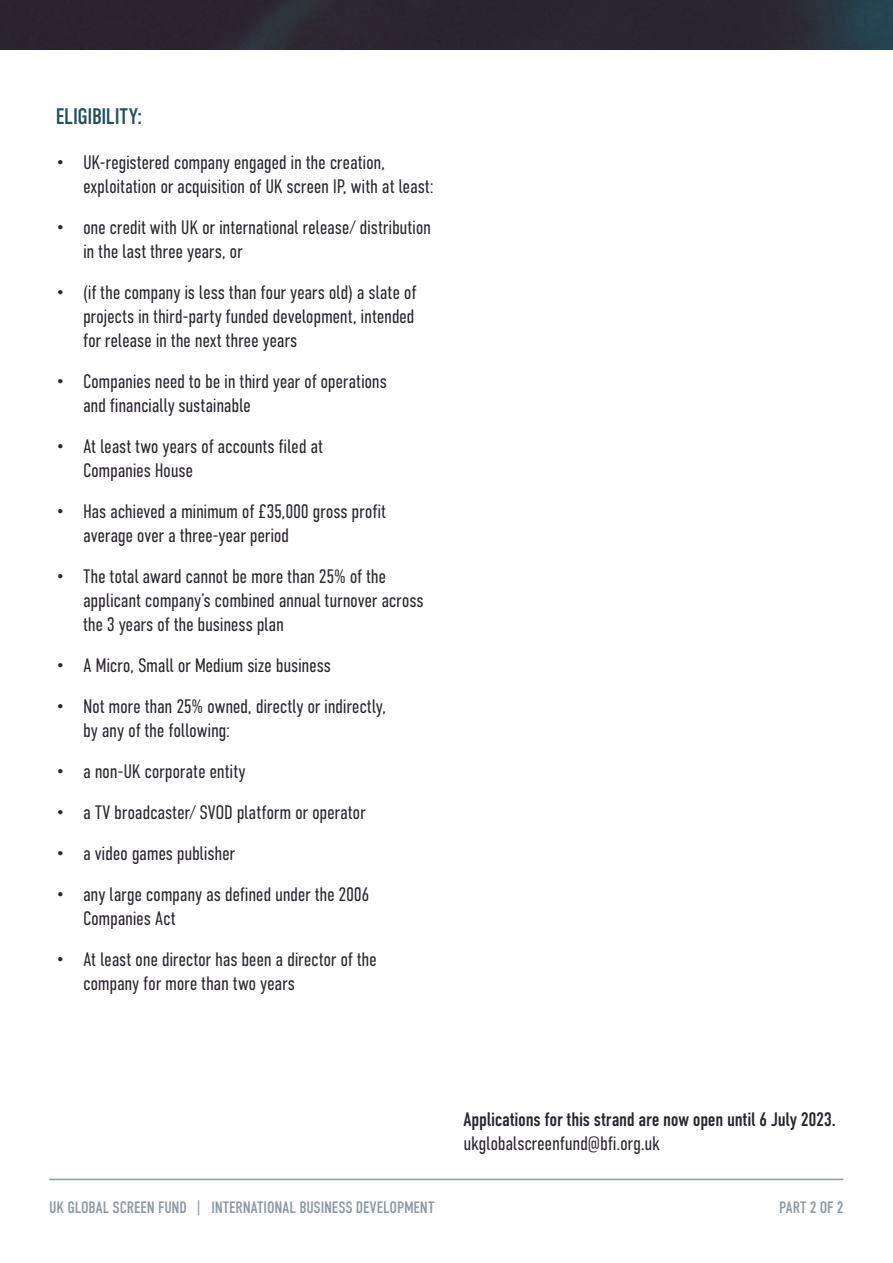
<style>
.page{position:relative;width:893px;height:1263px;background:#fff}
.page>*{position:absolute;margin:0;border:0;box-sizing:border-box;transform-origin:0 0}
.t1{font:22.5px "DIN Condensed";letter-spacing:-.015em;color:#22515d}
.t2{font:300 19.5px/24px "DIN Condensed";letter-spacing:-.02em;color:#2b2531}
.t3{font:19.5px "DIN Condensed";letter-spacing:-.02em;color:#2b2531}
.t4{font:16.5px "DIN Condensed";letter-spacing:-.005em;color:#8b9aa3}
</style>
<div class="page">
<hr style="left:49px;top:1179px;width:794px;height:1px;background:#8b9aa3">
<img style="left:0;top:0;width:893px;height:49px">
<p class="t1" style="left:56px;top:103px;width:88px">ELIGIBILITY:</p>
<p class="t2" style="left:83px;top:150px;width:352px;text-indent:-27px">• UK-registered company engaged in the creation, exploitation or acquisition of UK screen IP, with at least:</p>
<p class="t2" style="left:83px;top:215px;width:350px;text-indent:-27px">• one credit with UK or international release/ distribution in the last three years, or</p>
<p class="t2" style="left:83px;top:280px;width:335px;text-align:justify;text-indent:-27px">• (if the company is less than four years old) a slate of projects in third-party funded development, intended for release in the next three years</p>
<p class="t2" style="left:83px;top:369px;width:305px;text-indent:-27px">• Companies need to be in third year of operations and financially sustainable</p>
<p class="t2" style="left:83px;top:434px;width:242px;text-indent:-27px">• At least two years of accounts filed at<br>Companies House</p>
<p class="t2" style="left:83px;top:499px;width:305px;text-indent:-27px">• Has achieved a minimum of £35,000 gross profit average over a three-year period</p>
<p class="t2" style="left:83px;top:564px;width:342px;text-indent:-27px">• The total award cannot be more than 25% of the applicant company’s combined annual turnover across the 3 years of the business plan</p>
<p class="t2" style="left:56px;top:653px;width:277px">• A Micro, Small or Medium size business</p>
<p class="t2" style="left:83px;top:694px;width:305px;text-indent:-27px">• Not more than 25% owned, directly or indirectly, by any of the following:</p>
<p class="t2" style="left:56px;top:759px;width:191px">• a non-UK corporate entity</p>
<p class="t2" style="left:56px;top:800px;width:311px">• a TV broadcaster/ SVOD platform or operator</p>
<p class="t2" style="left:56px;top:841px;width:181px">• a video games publisher</p>
<p class="t2" style="left:83px;top:882px;width:288px;text-indent:-27px">• any large company as defined under the 2006<br>Companies Act</p>
<p class="t2" style="left:83px;top:947px;width:295px;text-indent:-27px">• At least one director has been a director of the company for more than two years</p>
<p class="t3" style="left:463px;top:1108px;width:374px">Applications for this strand are now open until 6 July 2023.</p>
<p class="t2" style="left:463px;top:1131px;width:198px">ukglobalscreenfund@bfi.org.uk</p>
<p class="t4" style="left:49px;top:1198px;width:387px">UK GLOBAL SCREEN FUND | INTERNATIONAL BUSINESS DEVELOPMENT</p>
<p class="t4" style="left:779px;top:1198px;width:66px">PART 2 OF 2</p>
</div>
